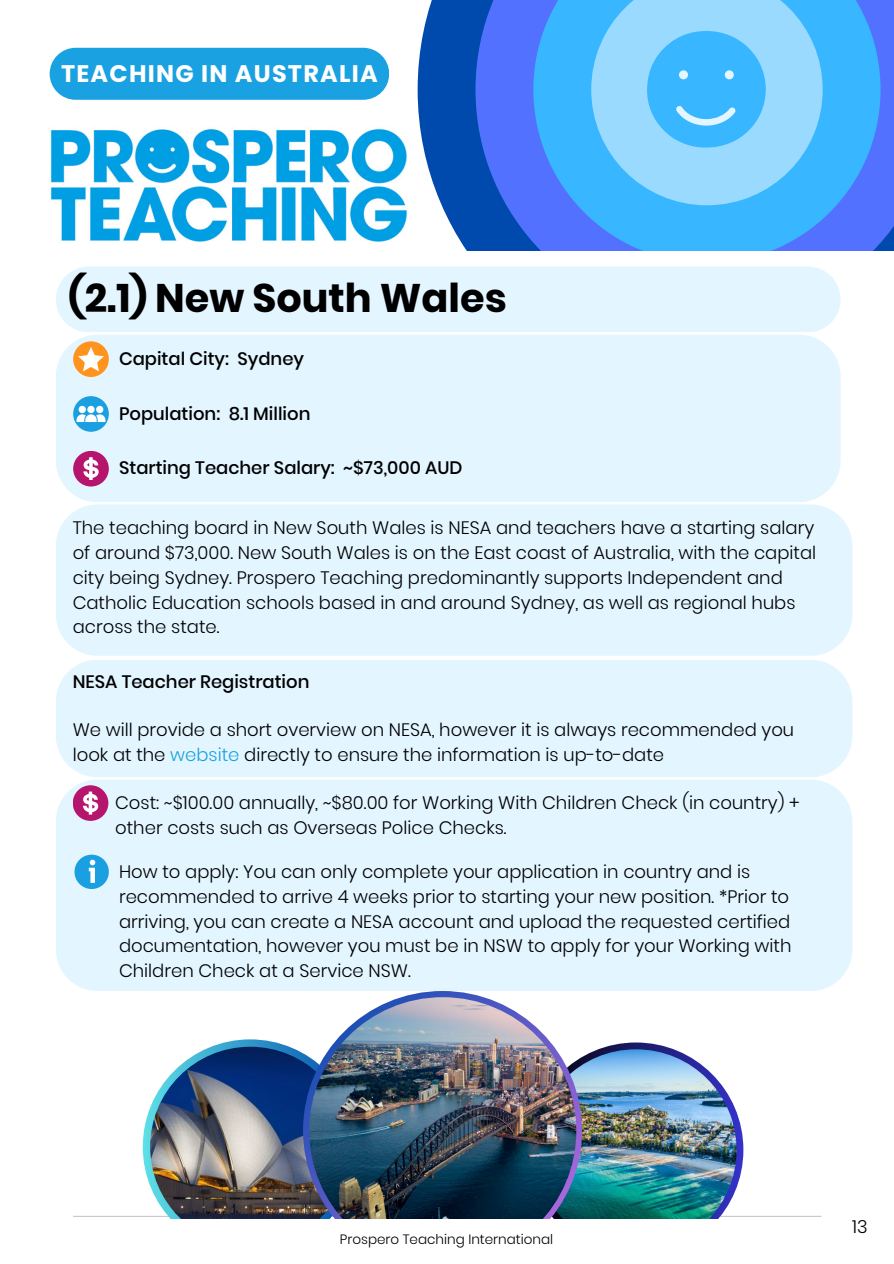
<style>
.page{position:relative;width:894px;height:1264px;background:#fff}
.page>*{position:absolute;margin:0;border:0;box-sizing:border-box;transform-origin:0 0}
.t1{font:700 39.75px "Poppins";color:#000}
.t2{font:700 24px "Poppins";letter-spacing:.05em;color:#fff}
.t3{font:300 18px/24.8px "Poppins";color:#000}
.t4{font:500 18px "Poppins";color:#000}
.t5{font:300 13.5px "Poppins";letter-spacing:-.325em;color:#000}
.s1{color:#1aa0e0}
</style>
<div class="page">
<hr style="left:73px;top:1215px;width:748px;height:1px;background:#c7c8c6">
<div style="left:56px;top:335px;width:784px;height:167px;background:#e3f5ff"></div>
<div style="left:73px;top:451px;width:36px;height:35px;background:#b6156e;border-radius:50%"></div>
<svg style="left:83px;top:457px;width:16px;height:22px"></svg>
<div style="left:73px;top:396px;width:36px;height:36px;background:#1aa0e0;border-radius:50%"></div>
<div style="left:73px;top:341px;width:36px;height:36px;background:#ff931e;border-radius:50%"></div>
<svg style="left:76px;top:406px;width:29px;height:16px"></svg>
<svg style="left:78px;top:347px;width:26px;height:24px"></svg>
<div style="left:56px;top:779px;width:796px;height:212px;background:#e3f5ff"></div>
<div style="left:73px;top:785px;width:35px;height:36px;background:#b6156e;border-radius:50%"></div>
<svg style="left:83px;top:791px;width:15px;height:23px"></svg>
<svg style="left:74px;top:854px;width:34px;height:34px"></svg>
<svg style="left:143px;top:1039px;width:214px;height:215px"></svg>
<img style="left:150px;top:1046px;width:200px;height:200px;border-radius:50%">
<svg style="left:528px;top:1042px;width:215px;height:215px"></svg>
<img style="left:535px;top:1049px;width:201px;height:201px;border-radius:50%">
<svg style="left:303px;top:991px;width:278px;height:228px"></svg>
<img style="left:309px;top:997px;width:267px;height:266px;border-radius:50%">
<div style="left:56px;top:660px;width:796px;height:117px;background:#e3f5ff"></div>
<div style="left:56px;top:504px;width:795px;height:151px;background:#e3f5ff"></div>
<div style="left:56px;top:266px;width:784px;height:66px;background:#e3f5ff"></div>
<svg style="left:417px;top:0;width:58px;height:250px;fill:#004aad"></svg>
<svg style="left:475px;top:0;width:418px;height:250px;fill:#5271ff"></svg>
<svg style="left:533px;top:0;width:347px;height:250px;fill:#38b6ff"></svg>
<svg style="left:591px;top:0;width:231px;height:205px;fill:#9adaff"></svg>
<div style="left:50px;top:48px;width:339px;height:52px;background:#1aa1e2;border-radius:26px"></div>
<svg style="left:647px;top:31px;width:118px;height:117px"></svg>
<img style="left:50px;top:128px;width:357px;height:114px">
<div style="left:99px;top:1219px;width:687px;height:44px;background:#fff"></div>
<h2 class="t2" style="left:61px;top:56px;width:318px">TEACHING IN AUSTRALIA</h2>
<h1 class="t1" style="left:68px;top:270px;width:439px">(2.1) New South Wales</h1>
<p class="t4" style="left:119px;top:346px;width:186px">Capital City: Sydney</p>
<p class="t4" style="left:119px;top:400px;width:193px">Population: 8.1 Million</p>
<p class="t4" style="left:119px;top:455px;width:345px">Starting Teacher Salary: ~$73,000 AUD</p>
<p class="t3" style="left:73px;top:515px;width:744px">The teaching board in New South Wales is NESA and teachers have a starting salary of around $73,000. New South Wales is on the East coast of Australia, with the capital city being Sydney. Prospero Teaching predominantly supports Independent and Catholic Education schools based in and around Sydney, as well as regional hubs across the state.</p>
<p class="t4" style="left:73px;top:669px;width:238px">NESA Teacher Registration</p>
<p class="t3" style="left:73px;top:717px;width:722px">We will provide a short overview on NESA, however it is always recommended you look at the <span class="s1">website</span> directly to ensure the information is up-to-date</p>
<p class="t3" style="left:115px;top:790px;width:685px">Cost: ~$100.00 annually, ~$80.00 for Working With Children Check (in country) + other costs such as Overseas Police Checks.</p>
<p class="t3" style="left:119px;top:859px;width:673px">How to apply: You can only complete your application in country and is recommended to arrive 4 weeks prior to starting your new position. *Prior to arriving, you can create a NESA account and upload the requested certified documentation, however you must be in NSW to apply for your Working with Children Check at a Service NSW.</p>
<p class="t5" style="left:340px;top:1229px;width:215px">P r oPsrpo es pr oe rToe aT ecahci nhgi nI ngtAe ur nsat rtai ol inaa l</p>
<p class="t3" style="left:851px;top:1213px;width:17px">13</p>
</div>
